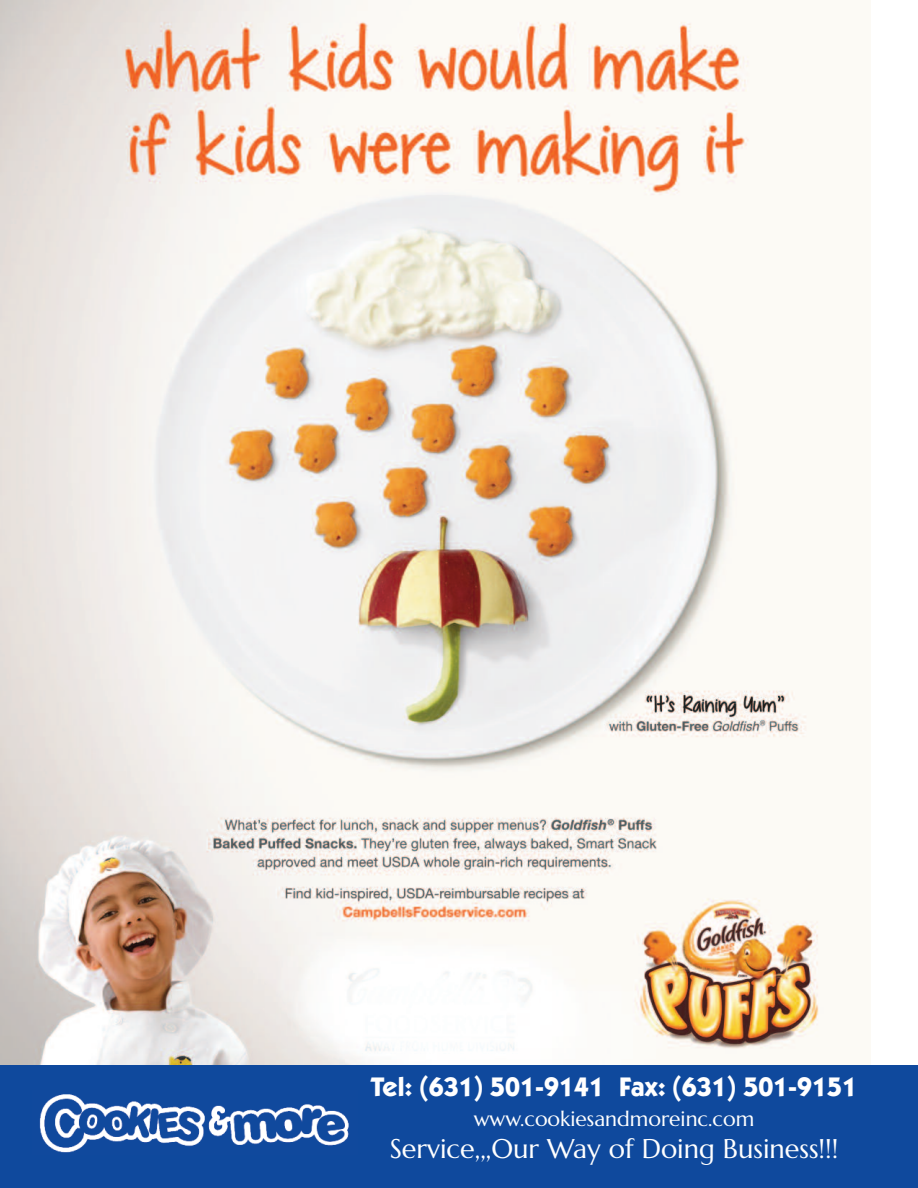
<style>
.page{position:relative;width:918px;height:1188px;background:#fff}
.page>*{position:absolute;margin:0;border:0;box-sizing:border-box;transform-origin:0 0}
.t1{font:700 27px "Itc Kabel";color:#fff}
.t2{font:27px "Marcellus";color:#fff}
.t3{font:21px "Marcellus";color:#fff}
</style>
<div class="page">
<img style="left:0;top:0;width:871px;height:1066px">
<div style="left:0;top:1066px;width:918px;height:122px;background:#0f499d"></div>
<img style="left:39px;top:1094px;width:310px;height:59px">
<p class="t1" style="left:371px;top:1077px;width:488px">Tel: (631) 501-9141 Fax: (631) 501-9151</p>
<p class="t3" style="left:474px;top:1106px;width:282px">www.cookiesandmoreinc.com</p>
<p class="t2" style="left:390px;top:1133px;width:450px">Service,,,Our Way of Doing Business!!!</p>
</div>
